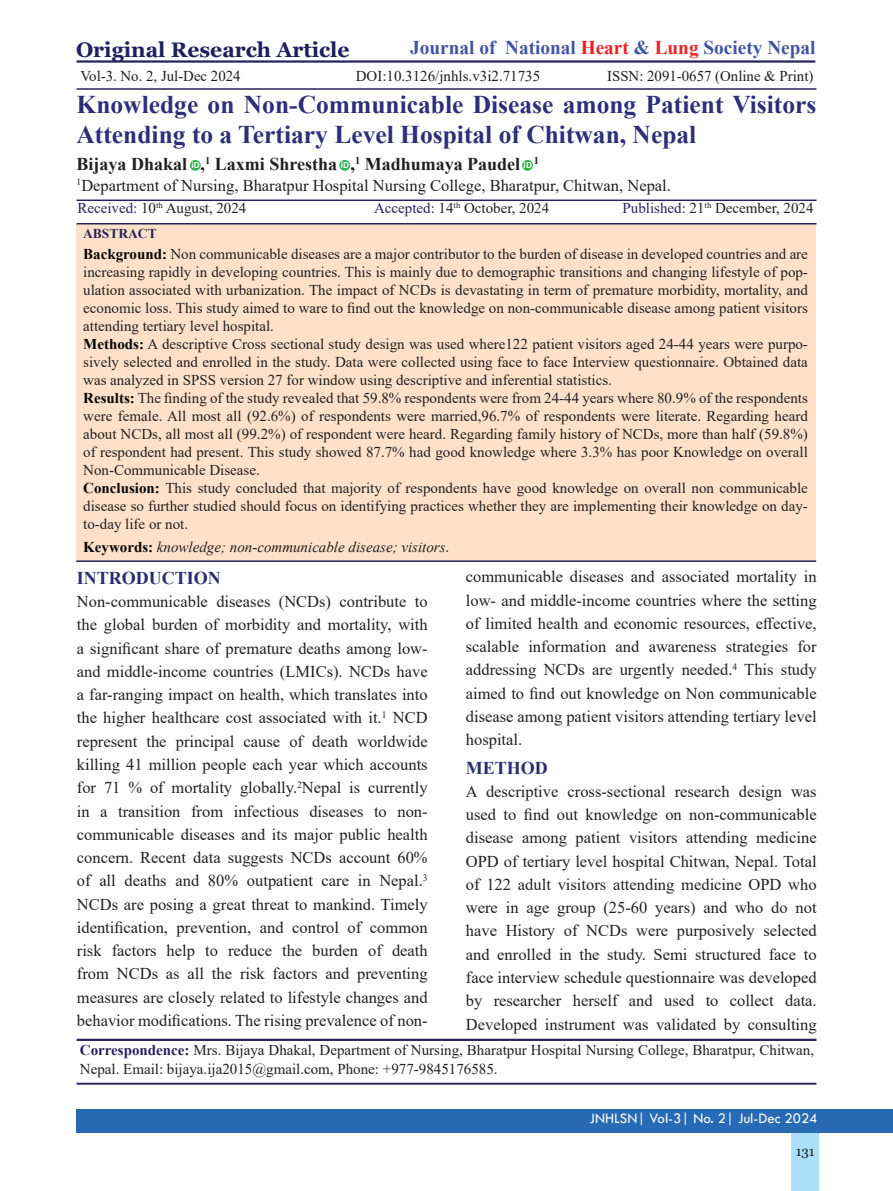
<style>
.page{position:relative;width:893px;height:1191px;background:#fff}
.page>*{position:absolute;margin:0;border:0;box-sizing:border-box;transform-origin:0 0}
.t1{font:700 25.5px/30px "Times New Roman";color:#2e2e79}
.t2{font:700 21px "Georgia";color:#201f5e}
.t3{font:700 19.5px "Times New Roman";color:#3f53a3}
.t4{font:700 18px "Times New Roman";color:#231f20}
.t5{font:700 18px "Times New Roman";color:#292a71}
.t6{font:700 18px "Times New Roman";color:#2a2d70}
.t7{font:16.5px/23.2px "Times New Roman";color:#231f20;text-align:justify}
.t8{font:15px/18px "Times New Roman";color:#231f20;text-align:justify}
.t9{font:15px "Times New Roman";color:#201d1e}
.t10{font:italic 15px "Times New Roman";color:#231f20}
.t11{font:15px "Tw Cen";color:#fff}
.t12{font:700 13.5px "Times New Roman";color:#26225d}
.t13{font:13.5px "Georgia";color:#231f20}
.t14{font:700 9.6px "Calibri";color:#fefaf8}
.s1{color:#ee1d23}
.s2{color:#ee2026}
.s3{color:#26225d}
.s4{font-weight:700;color:#060604}
.s5{font-weight:700;color:#040503}
.s6{font-weight:700;font-style:normal;color:#040503}
.s7{font-style:normal}
.s8{font-weight:700;color:#26225d}
</style>
<div class="page">
<div style="left:791px;top:1132px;width:28px;height:59px;background:#aae0f9"></div>
<div style="left:77px;top:1108px;width:816px;height:24px;background:#286bb4"></div>
<hr style="left:77px;top:60px;width:738px;height:3px;background:#26225d">
<hr style="left:77px;top:88px;width:739px;height:2px;background:#26225d">
<hr style="left:77px;top:199px;width:739px;height:2px;background:#26225d">
<div style="left:76px;top:224px;width:740px;height:337px;background:#fee1c8"></div>
<hr style="left:77px;top:1082px;width:739px;height:2px;background:#26225d">
<hr style="left:77px;top:1038px;width:739px;height:3px;background:#26225d">
<hr style="left:76px;top:560px;width:740px;height:2px;background:#26225d">
<hr style="left:77px;top:223px;width:739px;height:1px;background:#26225d">
<div style="left:190px;top:160px;width:11px;height:11px;background:#30b24c;border-radius:50%"></div>
<div style="left:339px;top:160px;width:11px;height:11px;background:#30b24c;border-radius:50%"></div>
<div style="left:522px;top:160px;width:11px;height:11px;background:#30b24c;border-radius:50%"></div>
<p class="t2" style="left:76px;top:36px;width:275px">Original Research Article</p>
<p class="t3" style="left:410px;top:33px;width:407px">Journal of National <span class="s1">Heart</span> &amp; <span class="s2">Lung</span> Society Nepal</p>
<p class="t9" style="left:80px;top:65px;width:162px">Vol-3. No. 2, Jul-Dec 2024</p>
<p class="t9" style="left:356px;top:65px;width:186px">DOI:10.3126/jnhls.v3i2.71735</p>
<p class="t9" style="left:607px;top:65px;width:208px">ISSN: 2091-0657 (Online &amp; Print)</p>
<p class="t1" style="left:77px;top:89px;width:741px">Knowledge on Non-Communicable Disease among Patient Visitors<br>Attending to a Tertiary Level Hospital of Chitwan, Nepal</p>
<p class="t4" style="left:77px;top:151px;width:464px">Bijaya Dhakal ,<sup>1</sup> Laxmi Shrestha ,<sup>1</sup> Madhumaya Paudel <sup>1</sup></p>
<p class="t7" style="left:77px;top:173px;width:596px"><sup>1</sup>Department of Nursing, Bharatpur Hospital Nursing College, Bharatpur, Chitwan, Nepal.</p>
<p class="t14" style="left:191px;top:158px;width:10px">iD</p>
<p class="t14" style="left:341px;top:158px;width:10px">iD</p>
<p class="t14" style="left:524px;top:158px;width:10px">iD</p>
<p class="t8" style="left:77px;top:199px;width:171px"><span class="s3">Received:</span> 10<sup>th</sup> August, 2024</p>
<p class="t8" style="left:374px;top:199px;width:177px"><span class="s3">Accepted:</span> 14<sup>th</sup> October, 2024</p>
<p class="t8" style="left:623px;top:199px;width:192px"><span class="s3">Published:</span> 21<sup>th</sup> December, 2024</p>
<p class="t12" style="left:83px;top:223px;width:75px">ABSTRACT</p>
<p class="t8" style="left:83px;top:244px;width:726px"><span class="s4">Background</span><span class="s5">:</span> Non communicable diseases are a major contributor to the burden of disease in developed countries and are increasing rapidly in developing countries. This is mainly due to demographic transitions and changing lifestyle of pop&shy;ulation associated with urbanization. The impact of NCDs is devastating in term of premature morbidity, mortality, and economic loss. This study aimed to ware to find out the knowledge on non-communicable disease among patient visitors attending tertiary level hospital.</p>
<p class="t8" style="left:83px;top:334px;width:726px"><span class="s5">Methods:</span> A descriptive Cross sectional study design was used where122 patient visitors aged 24-44 years were purpo&shy;sively selected and enrolled in the study. Data were collected using face to face Interview questionnaire. Obtained data was analyzed in SPSS version 27 for window using descriptive and inferential statistics.</p>
<p class="t8" style="left:83px;top:388px;width:726px"><span class="s5">Results:</span> The finding of the study revealed that 59.8% respondents were from 24-44 years where 80.9% of the respondents were female. All most all (92.6%) of respondents were married,96.7% of respondents were literate. Regarding heard about NCDs, all most all (99.2%) of respondent were heard. Regarding family history of NCDs, more than half (59.8%) of respondent had present. This study showed 87.7% had good knowledge where 3.3% has poor Knowledge on overall Non-Communicable Disease.</p>
<p class="t8" style="left:83px;top:478px;width:726px"><span class="s5">Conclusion:</span> This study concluded that majority of respondents have good knowledge on overall non communicable disease so further studied should focus on identifying practices whether they are implementing their knowledge on day&shy;to-day life or not.</p>
<p class="t10" style="left:83px;top:537px;width:368px"><span class="s6">Keywords:</span> knowledge; non-communicable disease; visitors<span class="s7">.</span></p>
<p class="t7" style="left:466px;top:564px;width:352px">communicable diseases and associated mortality in low- and middle-income countries where the setting of limited health and economic resources, effective, scalable information and awareness strategies for addressing NCDs are urgently needed.<sup>4</sup> This study aimed to find out knowledge on Non communicable disease among patient visitors attending tertiary level hospital.</p>
<p class="t6" style="left:466px;top:754px;width:84px">METHOD</p>
<p class="t7" style="left:466px;top:779px;width:352px">A descriptive cross-sectional research design was used to find out knowledge on non-communicable disease among patient visitors attending medicine OPD of tertiary level hospital Chitwan, Nepal. Total of 122 adult visitors attending medicine OPD who were in age group (25-60 years) and who do not have History of NCDs were purposively selected and enrolled in the study. Semi structured face to face interview schedule questionnaire was developed by researcher herself and used to collect data.<br>Developed instrument was validated by consulting</p>
<p class="t5" style="left:77px;top:565px;width:146px">INTRODUCTION</p>
<p class="t7" style="left:77px;top:589px;width:352px">Non-communicable diseases (NCDs) contribute to the global burden of morbidity and mortality, with a significant share of premature deaths among low&shy;and middle-income countries (LMICs). NCDs have a far-ranging impact on health, which translates into the higher healthcare cost associated with it.<sup>1</sup> NCD represent the principal cause of death worldwide killing 41 million people each year which accounts for 71 % of mortality globally.<sup>2</sup>Nepal is currently in a transition from infectious diseases to non&shy;communicable diseases and its major public health concern. Recent data suggests NCDs account 60% of all deaths and 80% outpatient care in Nepal.<sup>3<br></sup>NCDs are posing a great threat to mankind. Timely identification, prevention, and control of common risk factors help to reduce the burden of death from NCDs as all the risk factors and preventing measures are closely related to lifestyle changes and behavior modifications. The rising prevalence of non-</p>
<p class="t8" style="left:80px;top:1039px;width:736px;line-height:19.5px"><span class="s8">Correspondence:</span> Mrs. Bijaya Dhakal, Department of Nursing, Bharatpur Hospital Nursing College, Bharatpur, Chitwan,<br>Nepal. Email: bijaya.ija2015@gmail.com, Phone: +977-9845176585.</p>
<p class="t11" style="left:589px;top:1109px;width:230px">JNHLSN| Vol-3| No. 2| Jul-Dec 2024</p>
<p class="t13" style="left:796px;top:1142px;width:21px">131</p>
</div>
